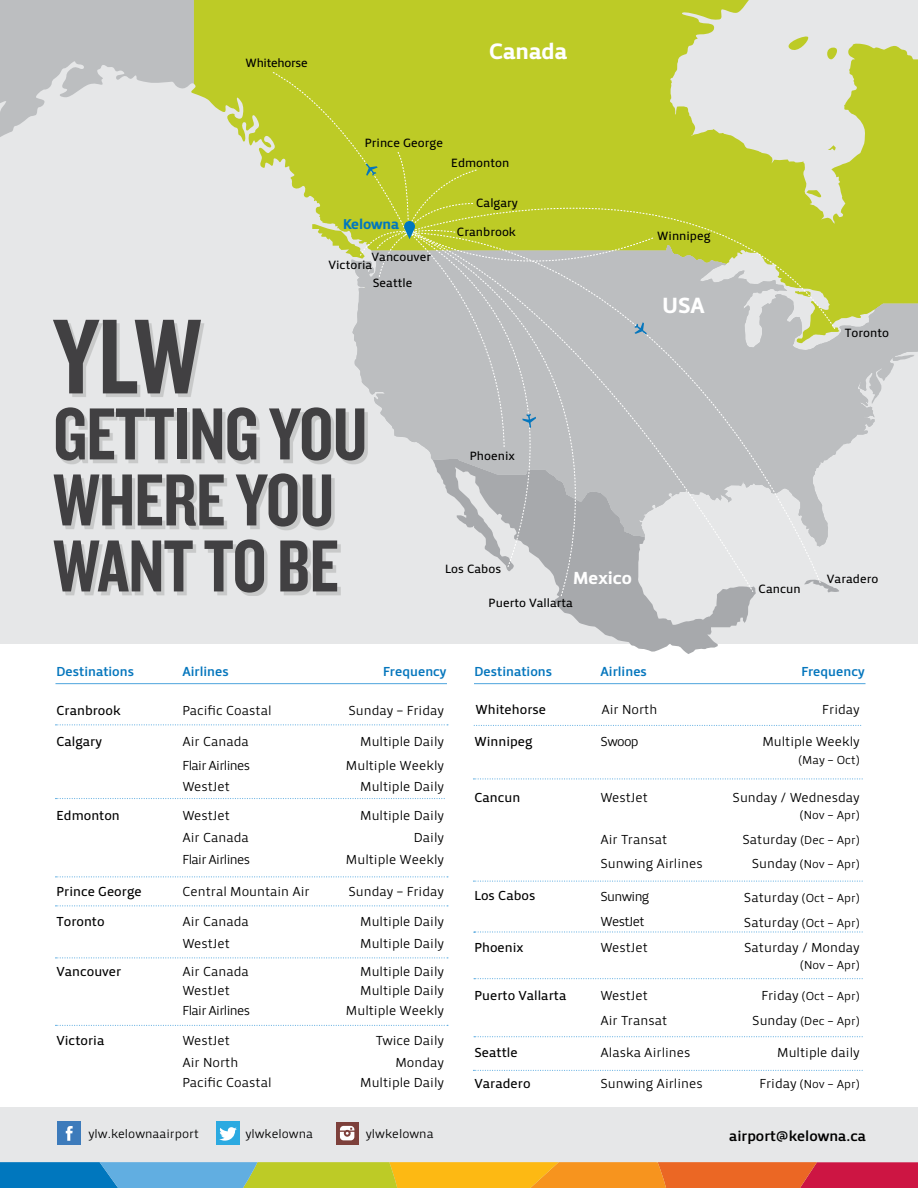
<style>
.page{position:relative;width:918px;height:1188px;background:#e6e7e8}
.page>*{position:absolute;margin:0;border:0;box-sizing:border-box;transform-origin:0 0}
.t1{font:110.55px "Knockout HTF49 Liteweight";color:#414042}
.t2{font:76.5px/66px "Knockout HTF49 Liteweight";letter-spacing:-.01em;color:#414042}
.t3{font:23.1px "Priva Four Pro";color:#fff}
.t4{font:22.8px "Priva Four Pro";color:#fff}
.t5{font:18px "Priva Four Pro";color:#fff}
.t6{font:15px "Priva Three Pro";color:#000}
.t7{font:14.7px "Priva Four Pro";letter-spacing:-.005em;color:#0077be}
.t8{font:13.5px/28.5px "Priva One Pro";color:#000}
.t9{font:13.5px "Priva Two Pro";color:#000}
.t10{font:13.5px/20.2px "Priva One Pro";letter-spacing:-.05em;color:#000}
.t11{font:13.5px "Priva Three Pro";color:#0576bd}
.t12{font:12.6px "Priva One Pro";color:#000}
.t13{font:12.45px "Priva Two Pro";color:#000}
.t14{font:12.45px "Priva Two Pro";letter-spacing:-.025em;color:#000}
.t15{font:12px "Priva One Pro";color:#000}
.s1{font-size:13.5px}
</style>
<div class="page">
<div style="left:0;top:645px;width:918px;height:462px;background:#fff"></div>
<svg style="left:821px;top:581px;width:18px;height:11px"></svg>
<svg style="left:0;top:0;width:190px;height:137px"></svg>
<svg style="left:190px;top:0;width:728px;height:324px;fill:#bdcb26"></svg>
<svg style="left:781px;top:34px;width:28px;height:20px"></svg>
<svg style="left:825px;top:47px;width:16px;height:13px"></svg>
<svg style="left:433px;top:593px;width:323px;height:61px"></svg>
<hr style="left:56px;top:683px;width:391px;height:1px;background:#61aee1">
<svg style="left:56px;top:724px;width:392px;height:1px"></svg>
<svg style="left:474px;top:725px;width:388px;height:1px"></svg>
<svg style="left:473px;top:778px;width:390px;height:1px"></svg>
<svg style="left:473px;top:881px;width:390px;height:1px"></svg>
<svg style="left:474px;top:931px;width:389px;height:2px"></svg>
<svg style="left:474px;top:978px;width:389px;height:1px"></svg>
<svg style="left:474px;top:1036px;width:389px;height:1px"></svg>
<svg style="left:56px;top:798px;width:389px;height:1px"></svg>
<svg style="left:56px;top:876px;width:392px;height:1px"></svg>
<svg style="left:56px;top:905px;width:392px;height:1px"></svg>
<svg style="left:56px;top:957px;width:392px;height:1px"></svg>
<svg style="left:56px;top:1025px;width:392px;height:1px"></svg>
<hr style="left:474px;top:683px;width:392px;height:1px;background:#61aee1">
<div style="left:216px;top:1121px;width:24px;height:24px;background:#2caae1"></div>
<svg style="left:219px;top:1127px;width:18px;height:14px"></svg>
<div style="left:58px;top:1121px;width:23px;height:24px;background:#3d7bbb"></div>
<svg style="left:66px;top:1126px;width:7px;height:15px"></svg>
<div style="left:336px;top:1122px;width:23px;height:23px;background:#7d403b"></div>
<svg style="left:340px;top:1126px;width:14px;height:14px"></svg>
<svg style="left:0;top:1162px;width:918px;height:26px;background:#b38d55"></svg>
<svg style="left:484px;top:547px;width:337px;height:46px"></svg>
<svg style="left:272px;top:71px;width:646px;height:476px"></svg>
<svg style="left:57px;top:324px;width:311px;height:272px"></svg>
<svg style="left:473px;top:1070px;width:390px;height:1px"></svg>
<p class="t14" style="left:246px;top:55px;width:64px">Whitehorse</p>
<h3 class="t3" style="left:489px;top:37px;width:80px">Canada</h3>
<p class="t13" style="left:365px;top:135px;width:80px">Prince George</p>
<p class="t7" style="left:343px;top:214px;width:58px">Kelowna</p>
<p class="t13" style="left:372px;top:249px;width:61px">Vancouver</p>
<p class="t13" style="left:328px;top:257px;width:45px">Victoria</p>
<p class="t13" style="left:373px;top:274px;width:41px">Seattle</p>
<p class="t13" style="left:451px;top:155px;width:60px">Edmonton</p>
<p class="t13" style="left:476px;top:195px;width:43px">Calgary</p>
<p class="t13" style="left:457px;top:224px;width:60px">Cranbrook</p>
<p class="t13" style="left:657px;top:228px;width:55px">Winnipeg</p>
<h3 class="t4" style="left:663px;top:291px;width:44px">USA</h3>
<h1 class="t1" style="left:53px;top:300px;width:150px">YLW</h1>
<h2 class="t2" style="left:53px;top:403px;width:316px">GETTING YOU<br>WHERE YOU<br>WANTTO BE</h2>
<p class="t13" style="left:470px;top:447px;width:47px">Phoenix</p>
<p class="t13" style="left:445px;top:561px;width:58px">Los Cabos</p>
<p class="t13" style="left:489px;top:595px;width:86px">Puerto Vallarta</p>
<h3 class="t5" style="left:573px;top:567px;width:60px">Mexico</h3>
<p class="t13" style="left:845px;top:325px;width:46px">Toronto</p>
<p class="t13" style="left:759px;top:581px;width:44px">Cancun</p>
<p class="t13" style="left:827px;top:571px;width:53px">Varadero</p>
<p class="t11" style="left:56px;top:663px;width:79px">Destinations</p>
<p class="t11" style="left:182px;top:663px;width:48px">Airlines</p>
<p class="t11" style="left:383px;top:663px;width:65px">Frequency</p>
<p class="t9" style="left:56px;top:702px;width:66px">Cranbrook</p>
<p class="t8" style="left:182px;top:696px;width:91px">Pacific Coastal</p>
<p class="t8" style="left:348px;top:696px;width:97px">Sunday – Friday</p>
<p class="t9" style="left:56px;top:733px;width:47px">Calgary</p>
<p class="t8" style="left:182px;top:727px;width:68px">Air Canada</p>
<p class="t8" style="left:360px;top:727px;width:85px">Multiple Daily</p>
<p class="t10" style="left:182px;top:755px;width:69px">Flair Airlines</p>
<p class="t8" style="left:346px;top:751px;width:100px">Multiple Weekly</p>
<p class="t8" style="left:182px;top:772px;width:49px">WestJet</p>
<p class="t8" style="left:360px;top:772px;width:85px">Multiple Daily<br>Multiple Daily</p>
<p class="t8" style="left:182px;top:823px;width:68px">Air Canada</p>
<p class="t8" style="left:414px;top:823px;width:32px">Daily</p>
<p class="t10" style="left:182px;top:849px;width:69px">Flair Airlines</p>
<p class="t8" style="left:346px;top:845px;width:100px">Multiple Weekly</p>
<p class="t9" style="left:56px;top:807px;width:65px">Edmonton</p>
<p class="t8" style="left:182px;top:801px;width:49px">WestJet</p>
<p class="t9" style="left:56px;top:883px;width:87px">Prince George</p>
<p class="t8" style="left:182px;top:877px;width:129px">Central Mountain Air</p>
<p class="t8" style="left:348px;top:877px;width:97px">Sunday – Friday</p>
<p class="t9" style="left:56px;top:913px;width:50px">Toronto</p>
<p class="t8" style="left:182px;top:907px;width:68px">Air Canada</p>
<p class="t8" style="left:360px;top:907px;width:85px">Multiple Daily</p>
<p class="t8" style="left:182px;top:929px;width:49px">WestJet</p>
<p class="t8" style="left:360px;top:929px;width:85px">Multiple Daily</p>
<p class="t9" style="left:56px;top:963px;width:67px">Vancouver</p>
<p class="t8" style="left:182px;top:957px;width:68px">Air Canada</p>
<p class="t8" style="left:360px;top:957px;width:85px">Multiple Daily</p>
<p class="t10" style="left:182px;top:980px;width:69px">WestJet<br>Flair Airlines</p>
<p class="t8" style="left:360px;top:976px;width:85px">Multiple Daily</p>
<p class="t8" style="left:346px;top:996px;width:100px">Multiple Weekly</p>
<p class="t9" style="left:56px;top:1032px;width:49px">Victoria</p>
<p class="t8" style="left:182px;top:1026px;width:49px">WestJet</p>
<p class="t8" style="left:376px;top:1026px;width:70px">Twice Daily</p>
<p class="t8" style="left:182px;top:1048px;width:57px">Air North</p>
<p class="t8" style="left:396px;top:1048px;width:50px">Monday</p>
<p class="t8" style="left:182px;top:1068px;width:91px">Pacific Coastal</p>
<p class="t8" style="left:360px;top:1068px;width:85px">Multiple Daily</p>
<p class="t11" style="left:475px;top:663px;width:79px">Destinations</p>
<p class="t11" style="left:601px;top:663px;width:48px">Airlines</p>
<p class="t11" style="left:801px;top:663px;width:65px">Frequency</p>
<p class="t9" style="left:475px;top:701px;width:72px">Whitehorse</p>
<p class="t8" style="left:601px;top:696px;width:57px">Air North</p>
<p class="t8" style="left:822px;top:696px;width:39px">Friday</p>
<p class="t9" style="left:475px;top:733px;width:60px">Winnipeg</p>
<p class="t8" style="left:601px;top:727px;width:40px">Swoop</p>
<p class="t8" style="left:762px;top:727px;width:99px">Multiple Weekly</p>
<p class="t15" style="left:798px;top:753px;width:63px">(May – Oct)</p>
<p class="t9" style="left:474px;top:789px;width:47px">Cancun</p>
<p class="t8" style="left:600px;top:784px;width:49px">WestJet</p>
<p class="t8" style="left:733px;top:784px;width:129px">Sunday / Wednesday</p>
<p class="t15" style="left:800px;top:807px;width:61px">(Nov – Apr)</p>
<p class="t8" style="left:600px;top:825px;width:68px">Air Transat</p>
<p class="t15" style="left:742px;top:832px;width:119px"><span class="s1">Saturday</span> (Dec – Apr)</p>
<p class="t8" style="left:600px;top:850px;width:104px">Sunwing Airlines</p>
<p class="t15" style="left:752px;top:857px;width:109px"><span class="s1">Sunday</span> (Nov – Apr)</p>
<p class="t9" style="left:474px;top:887px;width:63px">Los Cabos</p>
<p class="t10" style="left:600px;top:884px;width:50px;line-height:24.6px">Sunwing<br>WestJet</p>
<p class="t15" style="left:744px;top:891px;width:117px"><span class="s1">Saturday</span> (Oct – Apr)</p>
<p class="t15" style="left:744px;top:915px;width:117px"><span class="s1">Saturday</span> (Oct – Apr)</p>
<p class="t9" style="left:474px;top:939px;width:51px">Phoenix</p>
<p class="t8" style="left:600px;top:934px;width:49px">WestJet</p>
<p class="t8" style="left:744px;top:934px;width:117px">Saturday / Monday</p>
<p class="t15" style="left:800px;top:957px;width:61px">(Nov – Apr)</p>
<p class="t9" style="left:474px;top:987px;width:93px">Puerto Vallarta</p>
<p class="t8" style="left:600px;top:982px;width:49px">WestJet</p>
<p class="t15" style="left:761px;top:989px;width:100px"><span class="s1">Friday</span> (Oct – Apr)</p>
<p class="t8" style="left:600px;top:1006px;width:68px">Air Transat</p>
<p class="t15" style="left:752px;top:1014px;width:109px"><span class="s1">Sunday</span> (Dec – Apr)</p>
<p class="t9" style="left:474px;top:1044px;width:45px">Seattle</p>
<p class="t8" style="left:600px;top:1038px;width:92px">Alaska Airlines</p>
<p class="t8" style="left:777px;top:1038px;width:84px">Multiple daily</p>
<p class="t9" style="left:474px;top:1075px;width:58px">Varadero</p>
<p class="t8" style="left:600px;top:1069px;width:104px">Sunwing Airlines</p>
<p class="t15" style="left:759px;top:1077px;width:102px"><span class="s1">Friday</span> (Nov – Apr)</p>
<p class="t12" style="left:88px;top:1125px;width:112px">ylw.kelownaairport</p>
<p class="t12" style="left:245px;top:1125px;width:69px">ylwkelowna</p>
<p class="t12" style="left:366px;top:1125px;width:69px">ylwkelowna</p>
<p class="t6" style="left:729px;top:1127px;width:138px">airport@kelowna.ca</p>
</div>
